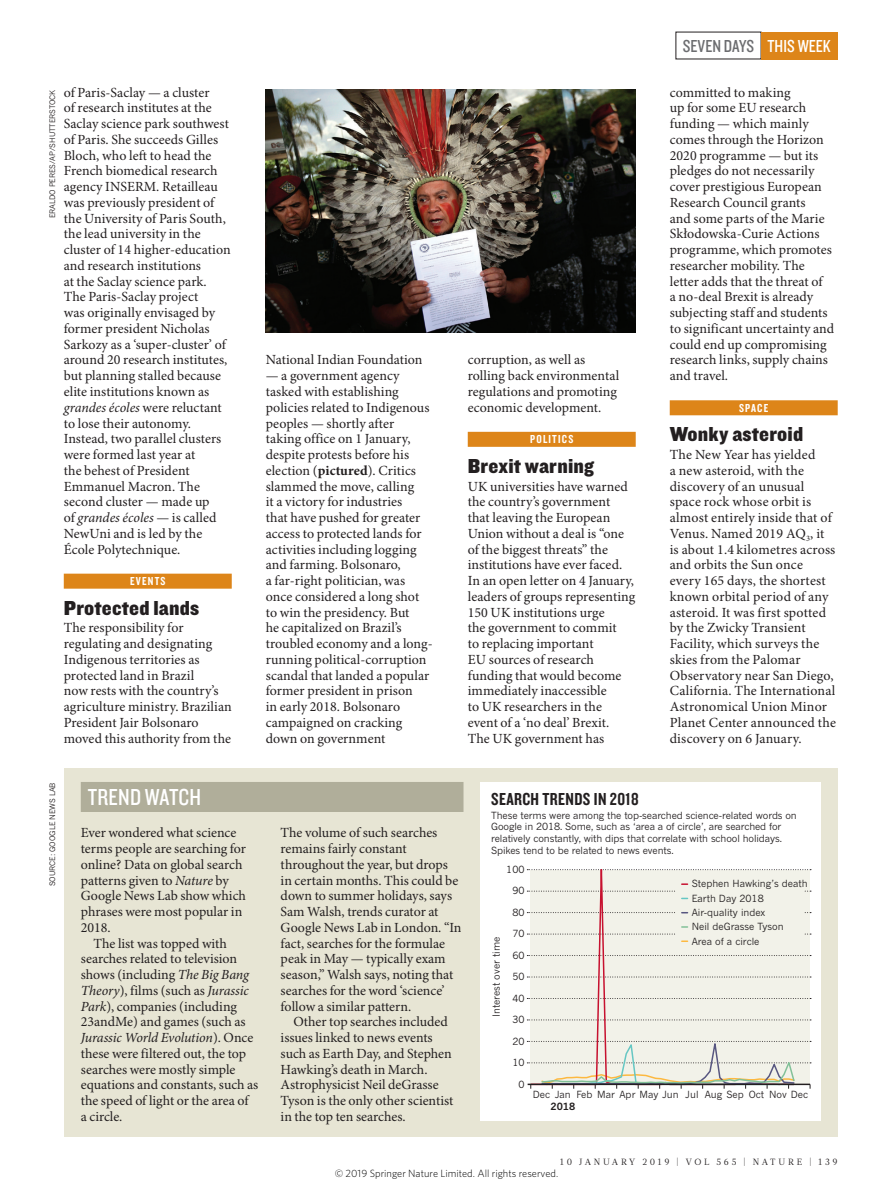
<style>
.page{position:relative;width:893px;height:1187px;background:#fff}
.page>*{position:absolute;margin:0;border:0;box-sizing:border-box;transform-origin:0 0}
.t1{font:24px "Knockout 29 Junior Ltweight";letter-spacing:.01em;color:#fff}
.t2{font:21px "Knockout 71 Full Middlewt";letter-spacing:.01em;color:#231f20}
.t3{font:18px "Knockout 49 Liteweight";letter-spacing:.02em;color:#231f20}
.t4{font:18px "Knockout 29 Junior Ltweight";color:#6c6d70}
.t5{font:13.95px/15.8px "Minion Pro";color:#231f20}
.t6{font:12px "Knockout 49 Liteweight";letter-spacing:.1em;color:#fff}
.t7{font:300 10.5px "Whitney";color:#000}
.t8{font:9.75px/14.4px "News Gothic MTOT";letter-spacing:-.01em;color:#231f20}
.t9{font:700 9.75px "News Gothic MTOT";color:#231f20}
.t10{font:9px "Glosa Math";letter-spacing:.3em;color:#231f20}
.t11{font:7.5px "News Gothic MTOT";color:#231f20}
.s1{color:#fff}
.s2{font-style:italic}
.s3{font-weight:700}
</style>
<div class="page">
<img style="left:266px;top:90px;width:370px;height:243px">
<div style="left:64px;top:768px;width:774px;height:368px;background:#e7e5d4"></div>
<div style="left:81px;top:782px;width:382px;height:30px;background:#b0ae9a"></div>
<div style="left:480px;top:782px;width:341px;height:338px;background:#fff"></div>
<div style="left:531px;top:869px;width:279px;height:215px;background:#f2f2e9"></div>
<svg style="left:527px;top:998px;width:284px;height:1px"></svg>
<svg style="left:527px;top:1019px;width:284px;height:1px"></svg>
<svg style="left:527px;top:976px;width:284px;height:1px"></svg>
<svg style="left:527px;top:955px;width:284px;height:1px"></svg>
<svg style="left:527px;top:869px;width:284px;height:1px"></svg>
<svg style="left:530px;top:869px;width:265px;height:165px"></svg>
<svg style="left:527px;top:1034px;width:284px;height:54px"></svg>
<hr style="left:528px;top:1083px;width:282px;height:1px;background:#231f20">
<div style="left:676px;top:874px;width:127px;height:74px;background:#f2f2e9"></div>
<svg style="left:527px;top:911px;width:284px;height:2px"></svg>
<div style="left:468px;top:432px;width:168px;height:15px;background:#dd8519"></div>
<div style="left:670px;top:400px;width:168px;height:15px;background:#dd8519"></div>
<div style="left:64px;top:573px;width:168px;height:15px;background:#dd8519"></div>
<div style="left:761px;top:32px;width:77px;height:27px;background:#dd8519"></div>
<p class="t4" style="left:683px;top:34px;width:150px">SEVEN DAYS <span class="s1">THIS WEEK</span></p>
<p class="t5" style="left:64px;top:85px;width:168px">of Paris-Saclay — a cluster<br>of research institutes at the<br>Saclay science park southwest of Paris. She succeeds Gilles<br>Bloch, who left to head the<br>French biomedical research agency INSERM. Retailleau was previously president of the University of Paris South, the lead university in the cluster of 14 higher-education and research institutions<br>at the Saclay science park.<br>The Paris-Saclay project<br>was originally envisaged by former president Nicholas<br>Sarkozy as a ‘super-cluster’ of around 20 research institutes, but planning stalled because elite institutions known as <span class="s2">grandes écoles</span> were reluctant to lose their autonomy.<br>Instead, two parallel clusters were formed last year at<br>the behest of President<br>Emmanuel Macron. The second cluster — made up<br>of <span class="s2">grandes écoles</span> — is called<br>NewUni and is led by the<br>École Polytechnique.</p>
<p class="t5" style="left:670px;top:85px;width:166px">committed to making<br>up for some EU research funding — which mainly comes through the Horizon<br>2020 programme — but its pledges do not necessarily cover prestigious European<br>Research Council grants<br>and some parts of the Marie<br>Skłodowska-Curie Actions programme, which promotes researcher mobility. The letter adds that the threat of<br>a no-deal Brexit is already subjecting staff and students to significant uncertainty and could end up compromising research links, supply chains and travel.</p>
<p class="t6" style="left:130px;top:573px;width:37px">EVENTS</p>
<h2 class="t2" style="left:64px;top:593px;width:137px">Protected lands</h2>
<p class="t5" style="left:64px;top:620px;width:169px">The responsibility for regulating and designating<br>Indigenous territories as protected land in Brazil<br>now rests with the country’s agriculture ministry. Brazilian<br>President Jair Bolsonaro moved this authority from the</p>
<p class="t11" style="left:48px;top:218px;width:130px;rotate:-90deg">ERALDO PERES/AP/SHUTTERSTOCK</p>
<p class="t5" style="left:266px;top:353px;width:158px">National Indian Foundation</p>
<p class="t5" style="left:266px;top:368px;width:168px">— a government agency tasked with establishing policies related to Indigenous peoples — shortly after taking office on 1 January, despite protests before his election (<span class="s3">pictured</span>). Critics slammed the move, calling<br>it a victory for industries<br>that have pushed for greater access to protected lands for activities including logging and farming. Bolsonaro,<br>a far-right politician, was once considered a long shot to win the presidency. But<br>he capitalized on Brazil’s troubled economy and a long&shy;running political-corruption scandal that landed a popular former president in prison<br>in early 2018. Bolsonaro campaigned on cracking down on government</p>
<p class="t5" style="left:468px;top:353px;width:153px">corruption, as well as rolling back environmental regulations and promoting economic development.</p>
<p class="t6" style="left:739px;top:400px;width:31px">SPACE</p>
<h2 class="t2" style="left:670px;top:420px;width:135px">Wonky asteroid</h2>
<p class="t5" style="left:670px;top:447px;width:168px">The New Year has yielded<br>a new asteroid, with the discovery of an unusual space rock whose orbit is almost entirely inside that of<br>Venus. Named 2019 AQ<sub>3</sub>, it is about 1.4 kilometres across and orbits the Sun once every 165 days, the shortest known orbital period of any asteroid. It was first spotted by the Zwicky Transient<br>Facility, which surveys the skies from the Palomar<br>Observatory near San Diego,<br>California. The International<br>Astronomical Union Minor<br>Planet Center announced the discovery on 6 January.</p>
<p class="t6" style="left:530px;top:431px;width:45px">POLITICS</p>
<h2 class="t2" style="left:468px;top:452px;width:128px">Brexit warning</h2>
<p class="t5" style="left:468px;top:479px;width:169px">UK universities have warned the country’s government that leaving the European<br>Union without a deal is “one of the biggest threats” the institutions have ever faced.<br>In an open letter on 4 January, leaders of groups representing<br>150 UK institutions urge<br>the government to commit<br>to replacing important<br>EU sources of research funding that would become immediately inaccessible<br>to UK researchers in the event of a ‘no deal’ Brexit.<br>The UK government has</p>
<p class="t11" style="left:48px;top:886px;width:105px;rotate:-90deg">SOURCE: GOOGLE NEWS LAB</p>
<h1 class="t1" style="left:88px;top:781px;width:115px">TREND WATCH</h1>
<p class="t5" style="left:81px;top:825px;width:167px">Ever wondered what science terms people are searching for online? Data on global search patterns given to <span class="s2">Nature</span> by<br>Google News Lab show which phrases were most popular in<br>2018.</p>
<p class="t5" style="left:81px;top:935px;width:179px;text-indent:13px">The list was topped with searches related to television shows (including <span class="s2">The Big Bang<br>Theory</span>), films (such as <span class="s2">Jurassic<br>Park</span>), companies (including<br>23andMe) and games (such as<br><span class="s2">Jurassic World Evolution</span>). Once these were filtered out, the top searches were mostly simple equations and constants, such as the speed of light or the area of<br>a circle.</p>
<p class="t5" style="left:281px;top:825px;width:182px">The volume of such searches remains fairly constant throughout the year, but drops in certain months. This could be down to summer holidays, says<br>Sam Walsh, trends curator at<br>Google News Lab in London. “In fact, searches for the formulae peak in May — typically exam season,” Walsh says, noting that searches for the word ‘science’ follow a similar pattern.</p>
<p class="t5" style="left:281px;top:1014px;width:174px;text-indent:13px">Other top searches included issues linked to news events such as Earth Day, and Stephen<br>Hawking’s death in March.<br>Astrophysicist Neil deGrasse<br>Tyson is the only other scientist in the top ten searches.</p>
<p class="t3" style="left:491px;top:787px;width:149px">SEARCH TRENDS IN 2018</p>
<p class="t8" style="left:491px;top:809px;width:307px;line-height:11.7px">These terms were among the top-searched science-related words on Google in 2018. Some, such as ‘area a of circle’, are searched for relatively constantly, with dips that correlate with school holidays.<br>Spikes tend to be related to news events.</p>
<p class="t8" style="left:506px;top:862px;width:20px">100</p>
<p class="t8" style="left:512px;top:883px;width:14px">90</p>
<p class="t8" style="left:489px;top:1016px;width:81px;rotate:-90deg">Interest over time</p>
<p class="t8" style="left:512px;top:905px;width:14px">80</p>
<p class="t8" style="left:512px;top:926px;width:14px">70</p>
<p class="t8" style="left:512px;top:947px;width:14px">60</p>
<p class="t8" style="left:512px;top:969px;width:14px">50</p>
<p class="t8" style="left:512px;top:990px;width:14px">40</p>
<p class="t8" style="left:512px;top:1012px;width:14px">30</p>
<p class="t8" style="left:512px;top:1033px;width:14px">20</p>
<p class="t8" style="left:512px;top:1055px;width:14px">10</p>
<p class="t8" style="left:518px;top:1076px;width:8px">0</p>
<p class="t8" style="left:692px;top:876px;width:117px">Stephen Hawking’s death<br>Earth Day 2018<br>Air-quality index<br>Neil deGrasse Tyson<br>Area of a circle</p>
<p class="t8" style="left:576px;top:1087px;width:233px">Feb Mar Apr May Jun Jul Aug Sep Oct Nov Dec</p>
<p class="t8" style="left:533px;top:1087px;width:40px">Dec Jan</p>
<p class="t9" style="left:551px;top:1100px;width:26px">2018</p>
<p class="t10" style="left:560px;top:1155px;width:279px">10 JANUARY 2019 | VOL 565 | NATURE | 139</p>
<p class="t7" style="left:335px;top:1166px;width:225px">© 2019 Springer Nature Limited. All rights reserved.</p>
</div>
